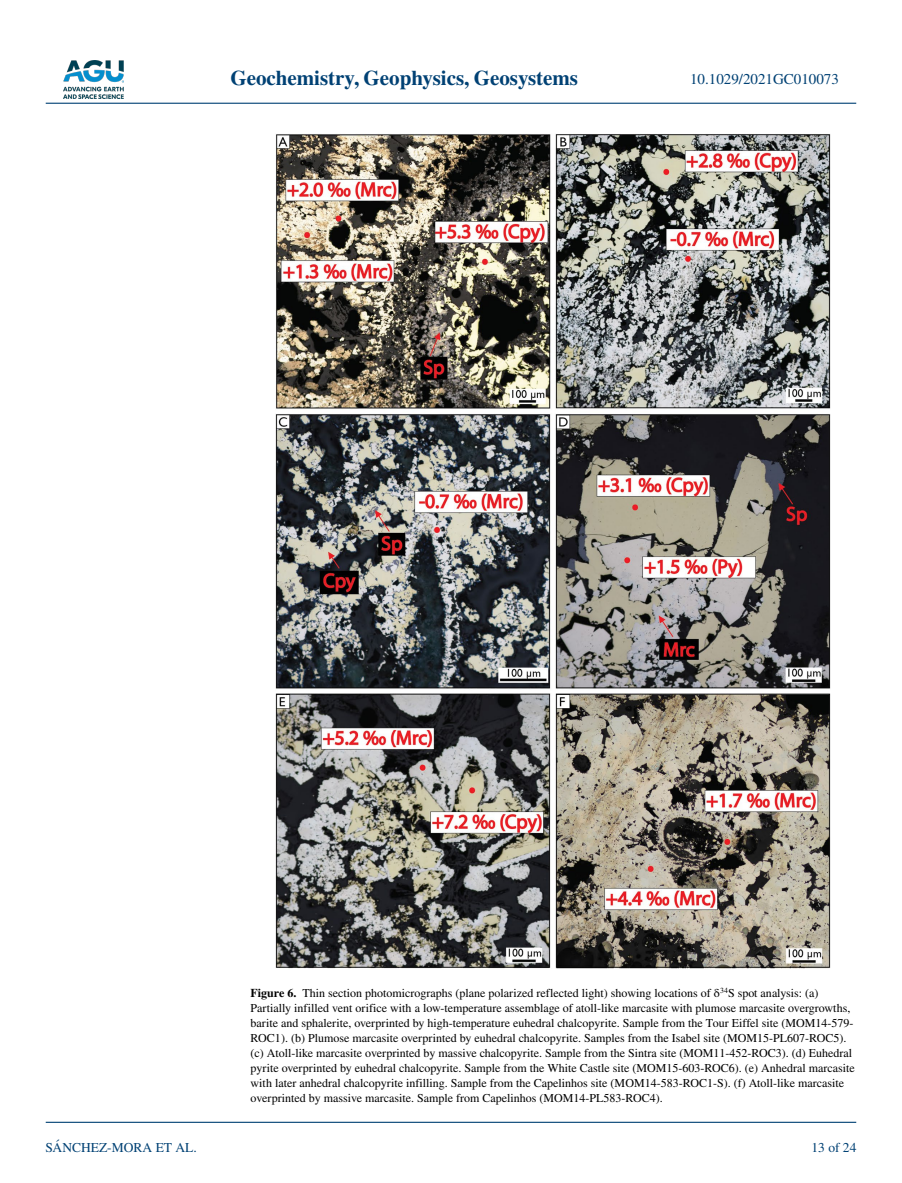
<style>
.page{position:relative;width:902px;height:1183px;background:#fff}
.page>*{position:absolute;margin:0;border:0;box-sizing:border-box;transform-origin:0 0}
.t1{font:700 21px "STIX";color:#004174}
.t2{font:15px "STIX";color:#004174}
.t3{font:13.5px "STIX";color:#004174}
.t4{font:12px/15px "STIX";color:#000}
.s1{font-weight:700}
</style>
<div class="page">
<img style="left:63px;top:60px;width:60px;height:39px">
<hr style="left:46px;top:103px;width:810px;height:1px;background:#004174">
<hr style="left:46px;top:1121px;width:810px;height:1px;background:#004174">
<img style="left:276px;top:134px;width:554px;height:833px">
<h1 class="t1" style="left:230px;top:66px;width:349px">Geochemistry, Geophysics, Geosystems</h1>
<p class="t2" style="left:690px;top:69px;width:150px">10.1029/2021GC010073</p>
<p class="t3" style="left:45px;top:1138px;width:153px">SÁNCHEZ-MORA ET AL.</p>
<p class="t4" style="left:250px;top:985px;width:605px"><span class="s1">Figure 6.</span> Thin section photomicrographs (plane polarized reflected light) showing locations of δ<sup>34</sup>S spot analysis: (a)<br>Partially infilled vent orifice with a low-temperature assemblage of atoll-like marcasite with plumose marcasite overgrowths, barite and sphalerite, overprinted by high-temperature euhedral chalcopyrite. Sample from the Tour Eiffel site (MOM14-579- ROC1). (b) Plumose marcasite overprinted by euhedral chalcopyrite. Samples from the Isabel site (MOM15-PL607-ROC5). (c) Atoll-like marcasite overprinted by massive chalcopyrite. Sample from the Sintra site (MOM11-452-ROC3). (d) Euhedral pyrite overprinted by euhedral chalcopyrite. Sample from the White Castle site (MOM15-603-ROC6). (e) Anhedral marcasite with later anhedral chalcopyrite infilling. Sample from the Capelinhos site (MOM14-583-ROC1-S). (f) Atoll-like marcasite overprinted by massive marcasite. Sample from Capelinhos (MOM14-PL583-ROC4).</p>
<p class="t3" style="left:811px;top:1138px;width:46px">13 of 24</p>
</div>
